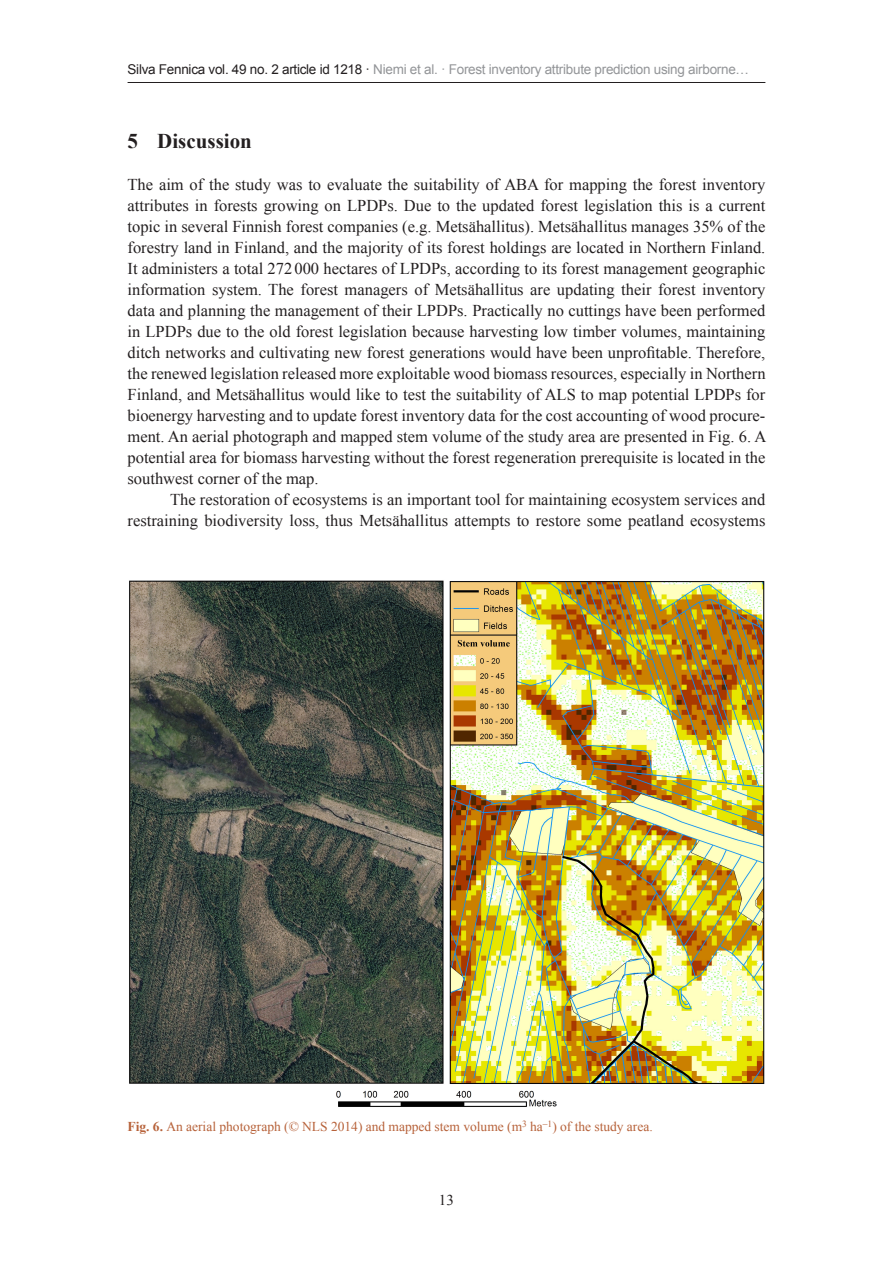
<style>
.page{position:relative;width:893px;height:1263px;background:#fff}
.page>*{position:absolute;margin:0;border:0;box-sizing:border-box;transform-origin:0 0}
.heading-1{font:700 21px "Times New Roman";color:#231f20}
.body-text-1st{font:16.5px/21px "Times New Roman";color:#231f20;text-align:justify}
.body-text{font:16.5px/21px "Times New Roman";color:#231f20;text-align:right}
.t1{font:15px "Times New Roman";color:#231f20}
.t2{font:13.5px "Arial";letter-spacing:-.02em;color:#939598}
.fig-caption{font:13.5px "Times New Roman";color:#b7623a}
.s1{color:#231f20}
.s2{font-weight:700}
</style>
<div class="page">
<hr style="left:128px;top:82px;width:637px;height:1px;background:#231f20">
<img style="left:129px;top:580px;width:636px;height:527px">
<p class="t2" style="left:128px;top:60px;width:623px"><span class="s1">Silva Fennica vol. 49 no. 2 article id 1218 ·</span> Niemi et al. · Forest inventory attribute prediction using airborne…</p>
<p class="heading-1" style="left:128px;top:126px;width:126px">5 Discussion</p>
<p class="body-text-1st" style="left:128px;top:173px;width:640px">The aim of the study was to evaluate the suitability of ABA for mapping the forest inventory attributes in forests growing on LPDPs. Due to the updated forest legislation this is a current topic in several Finnish forest companies (e.g. Metsähallitus). Metsähallitus manages 35% of the forestry land in Finland, and the majority of its forest holdings are located in Northern Finland.<br>It administers a total 272 000 hectares of LPDPs, according to its forest management geographic information system. The forest managers of Metsähallitus are updating their forest inventory data and planning the management of their LPDPs. Practically no cuttings have been performed in LPDPs due to the old forest legislation because harvesting low timber volumes, maintaining ditch networks and cultivating new forest generations would have been unprofitable. Therefore, the renewed legislation released more exploitable wood biomass resources, especially in Northern Finland, and Metsähallitus would like to test the suitability of ALS to map potential LPDPs for bioenergy harvesting and to update forest inventory data for the cost accounting of wood procure&shy;ment. An aerial photograph and mapped stem volume of the study area are presented in Fig. 6. A potential area for biomass harvesting without the forest regeneration prerequisite is located in the southwest corner of the map.</p>
<p class="body-text" style="left:128px;top:488px;width:639px">The restoration of ecosystems is an important tool for maintaining ecosystem services and restraining biodiversity loss, thus Metsähallitus attempts to restore some peatland ecosystems</p>
<p class="fig-caption" style="left:128px;top:1117px;width:527px"><span class="s2">Fig. 6.</span> An aerial photograph (© NLS 2014) and mapped stem volume (m<sup>3</sup> ha<sup>–1</sup>) of the study area.</p>
<p class="t1" style="left:439px;top:1190px;width:16px">13</p>
</div>
